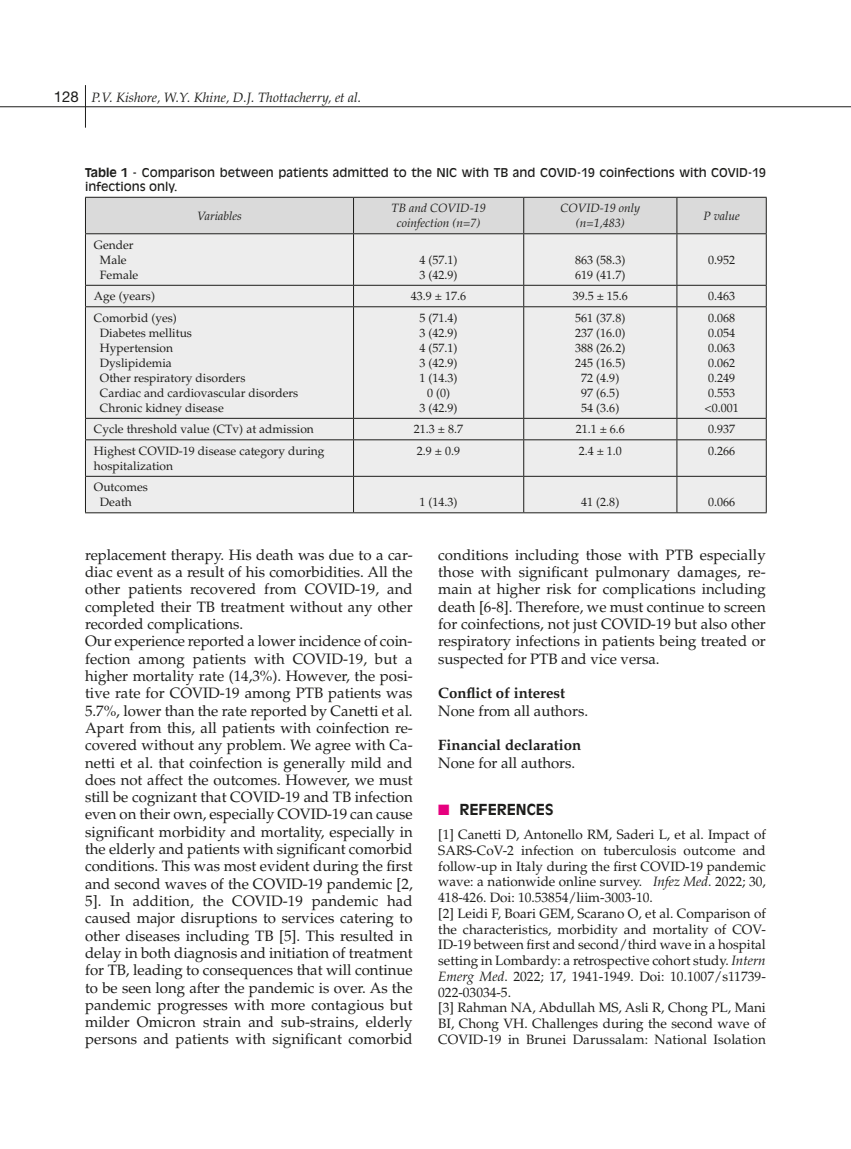
<style>
.page{position:relative;width:851px;height:1149px;background:#fff}
.page>*{position:absolute;margin:0;border:0;box-sizing:border-box;transform-origin:0 0}
.t1{font:15px/17.2px "Palatino LT Std";color:#1d1d1b}
.t2{font:700 15px "Palatino LT Std";color:#1d1d1b}
.t3{font:700 15px "Antique Olive Std";letter-spacing:-.005em;color:#1d1d1b}
.t4{font:13.5px/15.8px "Palatino LT Std";color:#1d1d1b}
.t5{font:italic 13.5px "Palatino LT Std";color:#1d1d1b}
.t6{font:12px/15px "Palatino LT Std";color:#1d1d1b}
.t7{font:12px/13.5px "Antique Olive Std";color:#1d1d1b}
.t8{font:italic 12px/15px "Palatino LT Std";color:#1d1d1b;text-align:center}
.s1{font-family:"Helvetica Neue LT Std";font-style:normal;font-size:15px}
.s2{font-weight:700}
.s3{color:#e6007e}
.s4{font-style:italic}
</style>
<div class="page">
<hr style="left:85px;top:85px;width:1px;height:43px;background:#1d1d1b">
<hr style="left:0;top:106px;width:850px;height:1px;background:#1d1d1b">
<div style="left:86px;top:198px;width:679px;height:35px;background:#dadada"></div>
<div style="left:86px;top:234px;width:679px;height:278px;background:#ededed"></div>
<hr style="left:85px;top:197px;width:268px;height:1px;background:#1d1d1b">
<hr style="left:353px;top:197px;width:170px;height:1px;background:#1d1d1b">
<hr style="left:523px;top:197px;width:153px;height:1px;background:#1d1d1b">
<hr style="left:676px;top:197px;width:90px;height:1px;background:#1d1d1b">
<hr style="left:85px;top:233px;width:268px;height:1px;background:#1d1d1b">
<hr style="left:353px;top:233px;width:170px;height:1px;background:#1d1d1b">
<hr style="left:523px;top:233px;width:153px;height:1px;background:#1d1d1b">
<hr style="left:676px;top:233px;width:90px;height:1px;background:#1d1d1b">
<hr style="left:85px;top:285px;width:268px;height:1px;background:#1d1d1b">
<hr style="left:353px;top:285px;width:170px;height:1px;background:#1d1d1b">
<hr style="left:523px;top:285px;width:153px;height:1px;background:#1d1d1b">
<hr style="left:676px;top:285px;width:90px;height:1px;background:#1d1d1b">
<hr style="left:85px;top:306px;width:268px;height:1px;background:#1d1d1b">
<hr style="left:353px;top:306px;width:170px;height:1px;background:#1d1d1b">
<hr style="left:523px;top:306px;width:153px;height:1px;background:#1d1d1b">
<hr style="left:676px;top:306px;width:90px;height:1px;background:#1d1d1b">
<hr style="left:85px;top:418px;width:268px;height:1px;background:#1d1d1b">
<hr style="left:353px;top:418px;width:170px;height:1px;background:#1d1d1b">
<hr style="left:523px;top:418px;width:153px;height:1px;background:#1d1d1b">
<hr style="left:676px;top:418px;width:90px;height:1px;background:#1d1d1b">
<hr style="left:85px;top:439px;width:268px;height:1px;background:#1d1d1b">
<hr style="left:353px;top:439px;width:170px;height:1px;background:#1d1d1b">
<hr style="left:523px;top:439px;width:153px;height:1px;background:#1d1d1b">
<hr style="left:676px;top:439px;width:90px;height:1px;background:#1d1d1b">
<hr style="left:85px;top:476px;width:268px;height:1px;background:#1d1d1b">
<hr style="left:353px;top:476px;width:170px;height:1px;background:#1d1d1b">
<hr style="left:523px;top:476px;width:153px;height:1px;background:#1d1d1b">
<hr style="left:676px;top:476px;width:90px;height:1px;background:#1d1d1b">
<hr style="left:85px;top:512px;width:268px;height:1px;background:#1d1d1b">
<hr style="left:353px;top:512px;width:170px;height:1px;background:#1d1d1b">
<hr style="left:523px;top:512px;width:153px;height:1px;background:#1d1d1b">
<hr style="left:676px;top:512px;width:90px;height:1px;background:#1d1d1b">
<hr style="left:85px;top:197px;width:1px;height:36px;background:#1d1d1b">
<hr style="left:85px;top:234px;width:1px;height:51px;background:#1d1d1b">
<svg style="left:85px;top:285px;width:1px;height:21px"></svg>
<hr style="left:85px;top:307px;width:1px;height:111px;background:#1d1d1b">
<svg style="left:85px;top:418px;width:1px;height:21px"></svg>
<hr style="left:85px;top:440px;width:1px;height:36px;background:#1d1d1b">
<hr style="left:85px;top:476px;width:1px;height:36px;background:#1d1d1b">
<hr style="left:353px;top:197px;width:1px;height:36px;background:#1d1d1b">
<hr style="left:523px;top:197px;width:1px;height:36px;background:#1d1d1b">
<hr style="left:676px;top:197px;width:1px;height:36px;background:#1d1d1b">
<hr style="left:765px;top:197px;width:1px;height:36px;background:#1d1d1b">
<hr style="left:353px;top:234px;width:1px;height:51px;background:#1d1d1b">
<hr style="left:523px;top:234px;width:1px;height:51px;background:#1d1d1b">
<hr style="left:676px;top:234px;width:1px;height:51px;background:#1d1d1b">
<hr style="left:765px;top:234px;width:1px;height:51px;background:#1d1d1b">
<svg style="left:353px;top:285px;width:1px;height:21px"></svg>
<svg style="left:523px;top:285px;width:1px;height:21px"></svg>
<svg style="left:676px;top:285px;width:1px;height:21px"></svg>
<svg style="left:765px;top:285px;width:1px;height:21px"></svg>
<hr style="left:353px;top:307px;width:1px;height:111px;background:#1d1d1b">
<hr style="left:523px;top:307px;width:1px;height:111px;background:#1d1d1b">
<hr style="left:676px;top:307px;width:1px;height:111px;background:#1d1d1b">
<hr style="left:765px;top:307px;width:1px;height:111px;background:#1d1d1b">
<svg style="left:353px;top:418px;width:1px;height:21px"></svg>
<svg style="left:523px;top:418px;width:1px;height:21px"></svg>
<svg style="left:676px;top:418px;width:1px;height:21px"></svg>
<svg style="left:765px;top:418px;width:1px;height:21px"></svg>
<hr style="left:353px;top:440px;width:1px;height:36px;background:#1d1d1b">
<hr style="left:523px;top:440px;width:1px;height:36px;background:#1d1d1b">
<hr style="left:676px;top:440px;width:1px;height:36px;background:#1d1d1b">
<hr style="left:765px;top:440px;width:1px;height:36px;background:#1d1d1b">
<hr style="left:353px;top:476px;width:1px;height:36px;background:#1d1d1b">
<hr style="left:523px;top:476px;width:1px;height:36px;background:#1d1d1b">
<hr style="left:676px;top:476px;width:1px;height:36px;background:#1d1d1b">
<hr style="left:765px;top:476px;width:1px;height:36px;background:#1d1d1b">
<p class="t5" style="left:54px;top:89px;width:309px"><span class="s1">128</span> P.V. Kishore, W.Y. Khine, D.J. Thottacherry, et al.</p>
<p class="t7" style="left:85px;top:166px;width:682px"><span class="s2">Table 1</span> - Comparison between patients admitted to the NIC with TB and COVID-19 coinfections with COVID-19 infections only.</p>
<p class="t8" style="left:197px;top:208px;width:46px">Variables</p>
<p class="t8" style="left:391px;top:201px;width:95px">TB and COVID-19 coinfection (n=7)</p>
<p class="t8" style="left:560px;top:201px;width:81px">COVID-19 only (n=1,483)</p>
<p class="t8" style="left:703px;top:208px;width:38px">P value</p>
<p class="t6" style="left:94px;top:237px;width:46px;text-align:center">Gender<br>Male<br>Female</p>
<p class="t6" style="left:419px;top:252px;width:39px">4 (57.1)<br>3 (42.9)</p>
<p class="t6" style="left:575px;top:252px;width:51px">863 (58.3)<br>619 (41.7)</p>
<p class="t6" style="left:708px;top:252px;width:28px">0.952</p>
<p class="t6" style="left:94px;top:289px;width:62px">Age (years)</p>
<p class="t6" style="left:411px;top:289px;width:57px">43.9 ± 17.6</p>
<p class="t6" style="left:572px;top:289px;width:57px">39.5 ± 15.6</p>
<p class="t6" style="left:708px;top:289px;width:28px">0.463</p>
<p class="t6" style="left:100px;top:310px;width:200px;text-indent:-6px">Comorbid (yes)<br>Diabetes mellitus<br>Hypertension<br>Dyslipidemia<br>Other respiratory disorders<br>Cardiac and cardiovascular disorders<br>Chronic kidney disease</p>
<p class="t6" style="left:419px;top:310px;width:39px;text-align:center">5 (71.4)<br>3 (42.9)<br>4 (57.1)<br>3 (42.9)<br>1 (14.3)<br>0 (0)<br>3 (42.9)</p>
<p class="t6" style="left:575px;top:310px;width:51px;text-align:center">561 (37.8)<br>237 (16.0)<br>388 (26.2)<br>245 (16.5)<br>72 (4.9)<br>97 (6.5)<br>54 (3.6)</p>
<p class="t6" style="left:704px;top:310px;width:36px;text-align:center">0.068<br>0.054<br>0.063<br>0.062<br>0.249<br>0.553 &lt;0.001</p>
<p class="t6" style="left:94px;top:422px;width:221px">Cycle threshold value (CTv) at admission</p>
<p class="t6" style="left:414px;top:422px;width:51px">21.3 ± 8.7</p>
<p class="t6" style="left:575px;top:422px;width:51px">21.1 ± 6.6</p>
<p class="t6" style="left:708px;top:422px;width:28px">0.937</p>
<p class="t6" style="left:94px;top:443px;width:232px">Highest COVID-19 disease category during hospitalization</p>
<p class="t6" style="left:417px;top:443px;width:45px">2.9 ± 0.9</p>
<p class="t6" style="left:578px;top:443px;width:45px">2.4 ± 1.0</p>
<p class="t6" style="left:708px;top:443px;width:28px">0.266</p>
<p class="t6" style="left:100px;top:480px;width:49px;text-indent:-6px">Outcomes<br>Death</p>
<p class="t6" style="left:419px;top:495px;width:39px">1 (14.3)</p>
<p class="t6" style="left:581px;top:495px;width:39px">41 (2.8)</p>
<p class="t6" style="left:708px;top:495px;width:28px">0.066</p>
<p class="t1" style="left:85px;top:546px;width:329px">replacement therapy. His death was due to a car&shy;diac event as a result of his comorbidities. All the other patients recovered from COVID-19, and completed their TB treatment without any other recorded complications.<br>Our experience reported a lower incidence of coin&shy;fection among patients with COVID-19, but a higher mortality rate (14,3%). However, the posi&shy;tive rate for COVID-19 among PTB patients was 5.7%, lower than the rate reported by Canetti et al.<br>Apart from this, all patients with coinfection re&shy;covered without any problem. We agree with Ca&shy;netti et al. that coinfection is generally mild and does not affect the outcomes. However, we must still be cognizant that COVID-19 and TB infection even on their own, especially COVID-19 can cause significant morbidity and mortality, especially in the elderly and patients with significant comorbid conditions. This was most evident during the first and second waves of the COVID-19 pandemic [2, 5]. In addition, the COVID-19 pandemic had caused major disruptions to services catering to other diseases including TB [5]. This resulted in delay in both diagnosis and initiation of treatment for TB, leading to consequences that will continue to be seen long after the pandemic is over. As the pandemic progresses with more contagious but milder Omicron strain and sub-strains, elderly persons and patients with significant comorbid</p>
<p class="t1" style="left:438px;top:546px;width:329px;text-align:justify">conditions including those with PTB especially those with significant pulmonary damages, re&shy;main at higher risk for complications including death [6-8]. Therefore, we must continue to screen for coinfections, not just COVID-19 but also other respiratory infections in patients being treated or suspected for PTB and vice versa.</p>
<p class="t2" style="left:438px;top:684px;width:128px">Conflict of interest</p>
<p class="t1" style="left:438px;top:702px;width:151px">None from all authors.</p>
<p class="t2" style="left:438px;top:736px;width:144px">Financial declaration</p>
<p class="t1" style="left:438px;top:753px;width:138px">None for all authors.</p>
<p class="t3" style="left:438px;top:799px;width:117px"><span class="s3">■</span> REFERENCES</p>
<p class="t4" style="left:438px;top:826px;width:329px">[1] Canetti D, Antonello RM, Saderi L, et al. Impact of SARS-CoV-2 infection on tuberculosis outcome and follow-up in Italy during the first COVID-19 pandemic wave: a nationwide online survey. <span class="s4">Infez Med</span>. 2022; 30, 418-426. Doi: 10.53854/liim-3003-10.<br>[2] Leidi F, Boari GEM, Scarano O, et al. Comparison of the characteristics, morbidity and mortality of COV-ID-19 between first and second/third wave in a hospital setting in Lombardy: a retrospective cohort study. <span class="s4">Intern Emerg Med</span>. 2022; 17, 1941-1949. Doi: 10.1007/s11739- 022-03034-5.<br>[3] Rahman NA, Abdullah MS, Asli R, Chong PL, Mani BI, Chong VH. Challenges during the second wave of COVID-19 in Brunei Darussalam: National Isolation</p>
</div>
